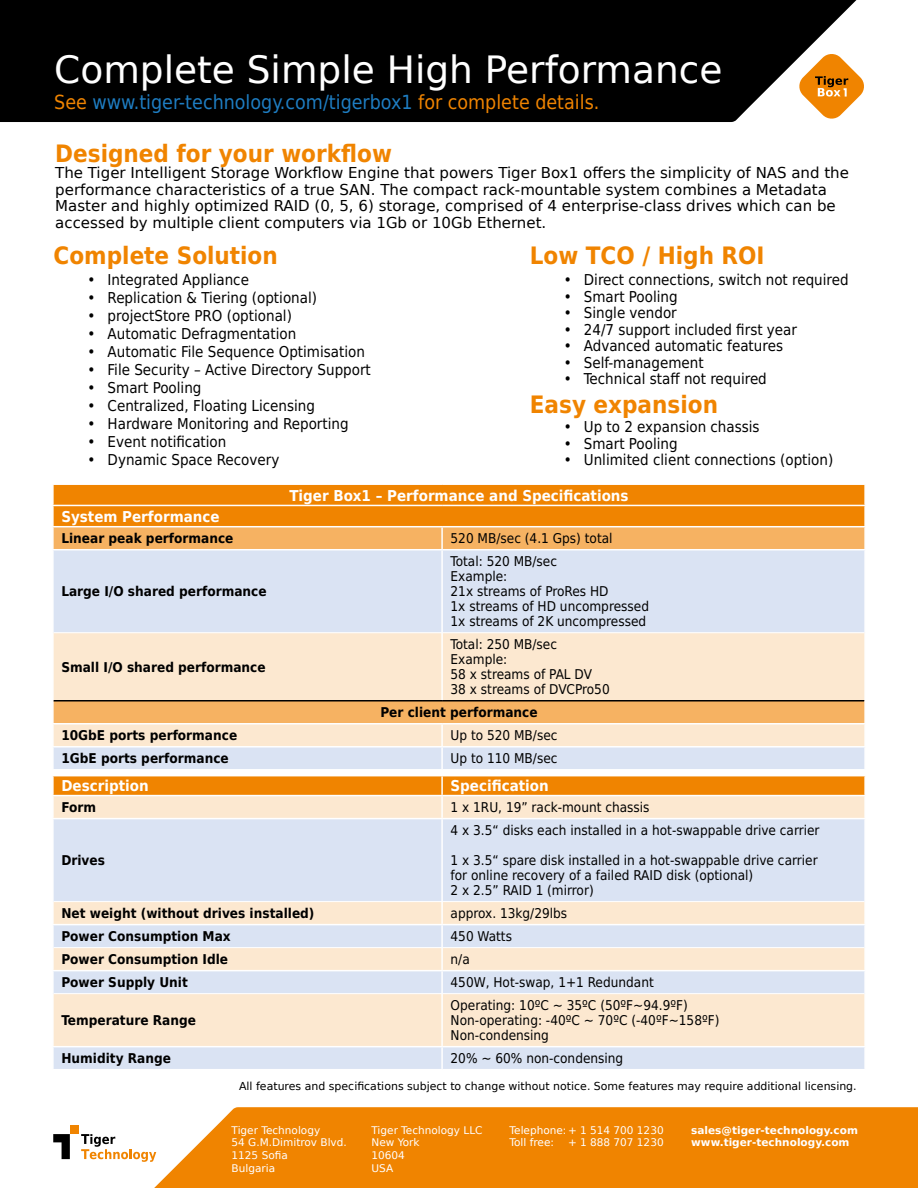
<style>
.page{position:relative;width:918px;height:1188px;background:#fff}
.page>*{position:absolute;margin:0;border:0;box-sizing:border-box;transform-origin:0 0}
.t1{font:37.5px "DejaVu Sans";color:#fff}
.t2{font:700 24px "DejaVu Sans Condensed";color:#f08400}
.t3{font:19.5px "DejaVu Sans Condensed";color:#1e7dc2}
.t4{font:15px "DejaVu Sans Condensed";color:#000}
.t5{font:15px/16.5px "DejaVu Sans";color:#000}
.t6{font:700 15px "DejaVu Sans Condensed";color:#fff}
.t7{font:13.5px/15px "DejaVu Sans Condensed";color:#000}
.t8{font:700 13.5px "DejaVu Sans Condensed";color:#000}
.t9{font:10.95px "DejaVu Sans";color:#000}
.t10{font:10.5px/12.6px "DejaVu Sans";color:#fff}
.t11{font:700 10.5px/12.6px "DejaVu Sans";color:#fff}
.s1{color:#f08400}
</style>
<div class="page">
<div style="left:154px;top:1107px;width:764px;height:81px;background:#f08400"></div>
<div style="left:70px;top:1126px;width:8px;height:8px;background:#f08400"></div>
<svg style="left:53px;top:1134px;width:17px;height:25px"></svg>
<svg style="left:81px;top:1134px;width:75px;height:28px"></svg>
<div style="left:0;top:0;width:857px;height:122px;background:#000"></div>
<div style="left:54px;top:796px;width:810px;height:22px;background:#fce8d0"></div>
<svg style="left:54px;top:819px;width:810px;height:250px;background:#e7e5e5"></svg>
<hr style="left:441px;top:796px;width:2px;height:22px;background:#fff">
<hr style="left:441px;top:819px;width:2px;height:82px;background:#fff">
<hr style="left:441px;top:902px;width:2px;height:22px;background:#fff">
<hr style="left:52px;top:924px;width:390px;height:1px;background:#fff">
<hr style="left:442px;top:924px;width:424px;height:1px;background:#fff">
<hr style="left:441px;top:925px;width:2px;height:22px;background:#fff">
<hr style="left:441px;top:948px;width:2px;height:22px;background:#fff">
<hr style="left:52px;top:970px;width:390px;height:1px;background:#fff">
<hr style="left:442px;top:970px;width:424px;height:1px;background:#fff">
<hr style="left:441px;top:971px;width:2px;height:22px;background:#fff">
<hr style="left:441px;top:994px;width:2px;height:52px;background:#fff">
<hr style="left:52px;top:1046px;width:390px;height:1px;background:#fff">
<hr style="left:442px;top:1046px;width:424px;height:1px;background:#fff">
<hr style="left:441px;top:1047px;width:2px;height:22px;background:#fff">
<hr style="left:54px;top:901px;width:388px;height:1px;background:#fff">
<hr style="left:442px;top:901px;width:422px;height:1px;background:#fff">
<hr style="left:54px;top:947px;width:388px;height:1px;background:#fff">
<hr style="left:442px;top:947px;width:422px;height:1px;background:#fff">
<hr style="left:54px;top:993px;width:388px;height:1px;background:#fff">
<hr style="left:442px;top:993px;width:422px;height:1px;background:#fff">
<svg style="left:52px;top:776px;width:814px;height:19px;background:#f08809"></svg>
<svg style="left:54px;top:485px;width:810px;height:41px;background:#f08503"></svg>
<div style="left:54px;top:527px;width:810px;height:22px;background:#f6b262"></div>
<div style="left:54px;top:550px;width:810px;height:219px;background:#dae3f3"></div>
<svg style="left:54px;top:633px;width:810px;height:113px;background:#faddba"></svg>
<hr style="left:441px;top:527px;width:2px;height:22px;background:#fff">
<hr style="left:441px;top:550px;width:2px;height:83px;background:#fff">
<hr style="left:441px;top:633px;width:2px;height:67px;background:#fff">
<hr style="left:441px;top:725px;width:2px;height:21px;background:#fff">
<hr style="left:52px;top:746px;width:390px;height:2px;background:#fff">
<hr style="left:442px;top:746px;width:424px;height:2px;background:#fff">
<hr style="left:441px;top:748px;width:2px;height:21px;background:#fff">
<hr style="left:54px;top:632px;width:388px;height:1px;background:#fff">
<hr style="left:442px;top:632px;width:422px;height:1px;background:#fff">
<hr style="left:52px;top:505px;width:390px;height:1px;background:#fff">
<hr style="left:442px;top:505px;width:424px;height:1px;background:#fff">
<hr style="left:54px;top:700px;width:388px;height:2px;background:#000">
<hr style="left:442px;top:700px;width:422px;height:2px;background:#000">
<hr style="left:52px;top:723px;width:390px;height:2px;background:#fff">
<hr style="left:442px;top:723px;width:424px;height:2px;background:#fff">
<svg style="left:798px;top:53px;width:66px;height:67px"></svg>
<h1 class="t1" style="left:54px;top:39px;width:670px">Complete Simple High Performance</h1>
<h3 class="t3" style="left:54px;top:86px;width:547px"><span class="s1">See</span> www.tiger-technology.com/tigerbox1 <span class="s1">for complete details.</span></h3>
<h2 class="t2" style="left:55px;top:134px;width:338px">Designed for your workflow</h2>
<p class="t5" style="left:55px;top:165px;width:795px">The Tiger Intelligent Storage Workflow Engine that powers Tiger Box1 offers the simplicity of NAS and the performance characteristics of a true SAN. The compact rack-mountable system combines a Metadata Master and highly optimized RAID (0, 5, 6) storage, comprised of 4 enterprise-class drives which can be accessed by multiple client computers via 1Gb or 10Gb Ethernet.</p>
<h2 class="t2" style="left:54px;top:235px;width:226px">Complete Solution</h2>
<h2 class="t2" style="left:530px;top:235px;width:236px">Low TCO / High ROI</h2>
<p class="t4" style="left:88px;top:268px;width:163px">• Integrated Appliance</p>
<p class="t4" style="left:88px;top:286px;width:231px">• Replication &amp; Tiering (optional)</p>
<p class="t4" style="left:88px;top:304px;width:206px">• projectStore PRO (optional)</p>
<p class="t4" style="left:88px;top:322px;width:210px">• Automatic Defragmentation</p>
<p class="t4" style="left:88px;top:340px;width:279px">• Automatic File Sequence Optimisation</p>
<p class="t4" style="left:88px;top:358px;width:285px">• File Security – Active Directory Support</p>
<p class="t4" style="left:88px;top:376px;width:115px">• Smart Pooling</p>
<p class="t4" style="left:88px;top:394px;width:229px">• Centralized, Floating Licensing</p>
<p class="t4" style="left:88px;top:412px;width:263px">• Hardware Monitoring and Reporting</p>
<p class="t4" style="left:88px;top:430px;width:140px">• Event notification</p>
<p class="t4" style="left:88px;top:448px;width:193px">• Dynamic Space Recovery</p>
<p class="t4" style="left:564px;top:268px;width:286px">• Direct connections, switch not required</p>
<p class="t4" style="left:564px;top:284px;width:115px">• Smart Pooling</p>
<p class="t4" style="left:564px;top:301px;width:114px">• Single vendor</p>
<p class="t4" style="left:564px;top:317px;width:235px">• 24/7 support included first year</p>
<p class="t4" style="left:564px;top:334px;width:221px">• Advanced automatic features</p>
<p class="t4" style="left:564px;top:350px;width:141px">• Self-management</p>
<p class="t4" style="left:564px;top:367px;width:205px">• Technical staff not required</p>
<h2 class="t2" style="left:530px;top:385px;width:190px">Easy expansion</h2>
<p class="t4" style="left:564px;top:415px;width:197px">• Up to 2 expansion chassis</p>
<p class="t4" style="left:564px;top:431px;width:115px">• Smart Pooling</p>
<p class="t4" style="left:564px;top:448px;width:271px">• Unlimited client connections (option)</p>
<p class="t6" style="left:289px;top:483px;width:341px">Tiger Box1 – Performance and Specifications</p>
<p class="t6" style="left:61px;top:504px;width:160px">System Performance</p>
<p class="t8" style="left:61px;top:528px;width:174px">Linear peak performance</p>
<p class="t7" style="left:451px;top:531px;width:163px">520 MB/sec (4.1 Gps) total</p>
<p class="t8" style="left:61px;top:581px;width:207px">Large I/O shared performance</p>
<p class="t7" style="left:451px;top:554px;width:200px">Total: 520 MB/sec<br>Example:<br>21x streams of ProRes HD<br>1x streams of HD uncompressed<br>1x streams of 2K uncompressed</p>
<p class="t8" style="left:61px;top:656px;width:206px">Small I/O shared performance</p>
<p class="t7" style="left:451px;top:637px;width:161px">Total: 250 MB/sec<br>Example:<br>58 x streams of PAL DV<br>38 x streams of DVCPro50</p>
<p class="t8" style="left:380px;top:702px;width:159px">Per client performance</p>
<p class="t8" style="left:61px;top:725px;width:177px">10GbE ports performance</p>
<p class="t7" style="left:451px;top:728px;width:108px">Up to 520 MB/sec</p>
<p class="t8" style="left:61px;top:748px;width:169px">1GbE ports performance</p>
<p class="t7" style="left:451px;top:751px;width:108px">Up to 110 MB/sec</p>
<p class="t6" style="left:61px;top:774px;width:89px">Description</p>
<p class="t6" style="left:451px;top:774px;width:100px">Specification</p>
<p class="t8" style="left:61px;top:796px;width:36px">Form</p>
<p class="t7" style="left:451px;top:800px;width:200px">1 x 1RU, 19” rack-mount chassis</p>
<p class="t8" style="left:61px;top:849px;width:45px">Drives</p>
<p class="t7" style="left:451px;top:823px;width:371px">4 x 3.5“ disks each installed in a hot-swappable drive carrier</p>
<p class="t7" style="left:451px;top:853px;width:369px">1 x 3.5“ spare disk installed in a hot-swappable drive carrier for online recovery of a failed RAID disk (optional)<br>2 x 2.5” RAID 1 (mirror)</p>
<p class="t8" style="left:61px;top:902px;width:255px">Net weight (without drives installed)</p>
<p class="t7" style="left:451px;top:906px;width:118px">approx. 13kg/29lbs</p>
<p class="t8" style="left:61px;top:925px;width:171px">Power Consumption Max</p>
<p class="t7" style="left:451px;top:929px;width:63px">450 Watts</p>
<p class="t8" style="left:61px;top:948px;width:168px">Power Consumption Idle</p>
<p class="t7" style="left:451px;top:952px;width:21px">n/a</p>
<p class="t8" style="left:61px;top:971px;width:128px">Power Supply Unit</p>
<p class="t7" style="left:451px;top:975px;width:205px">450W, Hot-swap, 1+1 Redundant</p>
<p class="t8" style="left:61px;top:1009px;width:136px">Temperature Range</p>
<p class="t7" style="left:451px;top:998px;width:270px">Operating: 10ºC ~ 35ºC (50ºF~94.9ºF)<br>Non-operating: -40ºC ~ 70ºC (-40ºF~158ºF)<br>Non-condensing</p>
<p class="t8" style="left:61px;top:1047px;width:111px">Humidity Range</p>
<p class="t7" style="left:451px;top:1051px;width:174px">20% ~ 60% non-condensing</p>
<p class="t9" style="left:239px;top:1078px;width:619px">All features and specifications subject to change without notice. Some features may require additional licensing.</p>
<p class="t10" style="left:232px;top:1124px;width:117px">Tiger Technology<br>54 G.M.Dimitrov Blvd.<br>1125 Sofia<br>Bulgaria</p>
<p class="t10" style="left:372px;top:1124px;width:112px">Tiger Technology LLC<br>New York<br>10604<br>USA</p>
<p class="t10" style="left:510px;top:1124px;width:156px">Telephone: + 1 514 700 1230<br>Toll free:</p>
<p class="t10" style="left:568px;top:1136px;width:97px">+ 1 888 707 1230</p>
<p class="t11" style="left:691px;top:1123px;width:168px">sales@tiger-technology.com www.tiger-technology.com</p>
</div>
